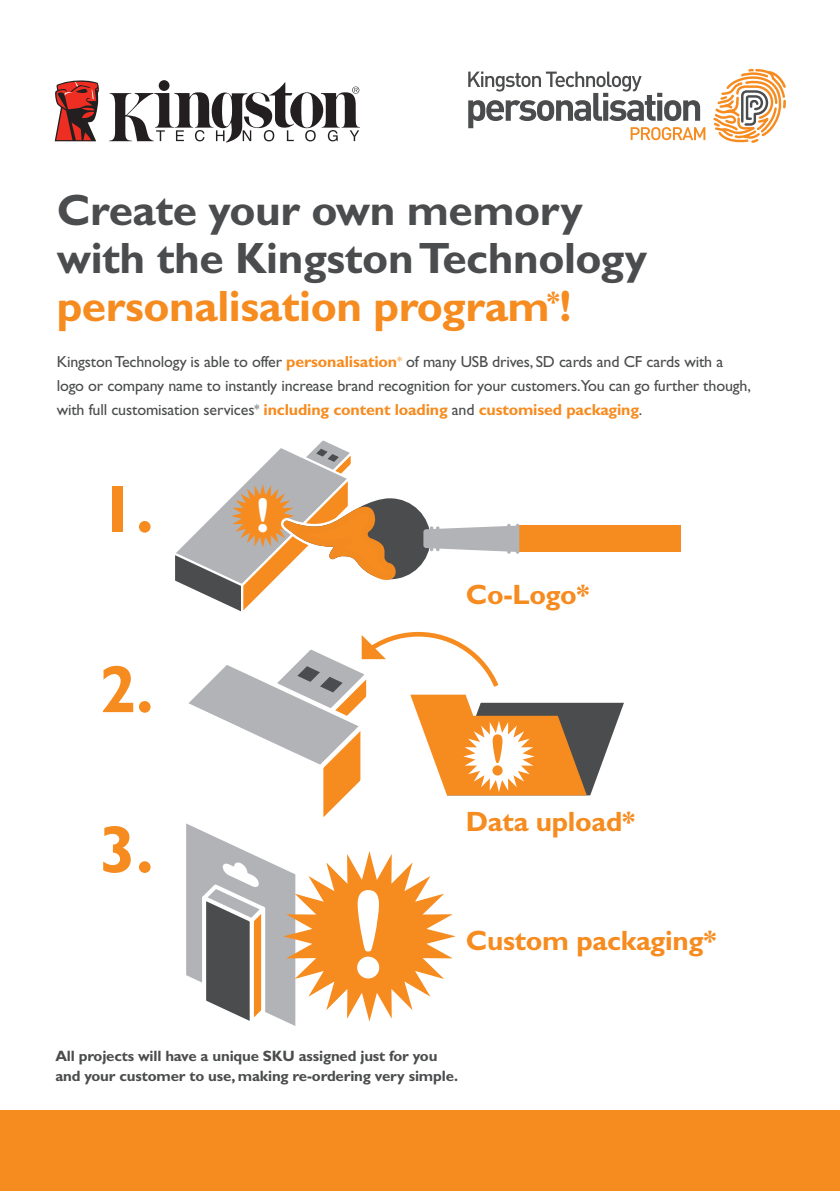
<style>
.page{position:relative;width:840px;height:1191px;background:#fff}
.page>*{position:absolute;margin:0;border:0;box-sizing:border-box;transform-origin:0 0}
.t1{font:700 126.4px "M Gill Sans";color:#fff}
.t2{font:700 67px "Gill Sans Std";color:#f68b1f}
.t3{font:700 58.8px "M Gill Sans";color:#f68b1f}
.t4{font:700 49.2px "Gill Sans MT Pro";color:#fff}
.t5{font:700 44px/48px "Gill Sans Std";letter-spacing:-.01em;color:#4b4c4d}
.t6{font:700 28px "Gill Sans Std";letter-spacing:-.01em;color:#f68b1f}
.t7{font:16px/24px "Gill Sans Std";letter-spacing:-.01em;color:#4b4c4d}
.t8{font:700 15px/20px "Gill Sans Std";letter-spacing:-.01em;color:#4b4c4d}
.s1{color:#f68b1f}
.s2{font-weight:700;color:#f68b1f}
.s3{font-size:12px;color:#f68b1f}
.s4{font-size:12px}
</style>
<div class="page">
<svg style="left:186px;top:631px;width:437px;height:395px"></svg>
<div style="left:0;top:1110px;width:839px;height:81px;background:#f68b1f"></div>
<svg style="left:175px;top:440px;width:345px;height:172px"></svg>
<div style="left:519px;top:525px;width:161px;height:27px;background:#f68b1f"></div>
<hr style="left:507px;top:524px;width:3px;height:30px;background:#b2b3b7;border-radius:2px">
<hr style="left:515px;top:524px;width:4px;height:30px;background:#b2b3b7;border-radius:2px">
<hr style="left:429px;top:526px;width:4px;height:25px;background:#b2b3b7;border-radius:2px">
<hr style="left:436px;top:526px;width:3px;height:25px;background:#b2b3b7;border-radius:2px">
<div style="left:159px;top:80px;width:10px;height:11px;background:#231f20;border-radius:50%"></div>
<svg style="left:109px;top:82px;width:251px;height:61px"></svg>
<svg style="left:55px;top:80px;width:44px;height:61px;background:#a54944"></svg>
<svg style="left:713px;top:69px;width:72px;height:74px"></svg>
<svg style="left:468px;top:72px;width:237px;height:68px"></svg>
<p class="t5" style="left:57px;top:186px;width:591px">Create your own memory with the Kingston Technology <span class="s1">personalisation program</span><sup>*</sup><span class="s1">!</span></p>
<p class="t7" style="left:57px;top:350px;width:695px">Kingston Technology is able to offer <span class="s2">personalisation</span><span class="s3">*</span> of many USB drives, SD cards and CF cards with a logo or company name to instantly increase brand recognition for your customers.You can go further though, with full customisation services<span class="s4">*</span> <span class="s2">including content loading</span> and <span class="s2">customised packaging</span>.</p>
<p class="t2" style="left:99px;top:470px;width:56px">1.</p>
<p class="t2" style="left:99px;top:650px;width:56px">2.</p>
<p class="t2" style="left:99px;top:810px;width:56px">3.</p>
<p class="t4" style="left:256px;top:485px;width:15px">!</p>
<p class="t1" style="left:350px;top:861px;width:36px">!</p>
<p class="t6" style="left:465px;top:578px;width:125px">Co-Logo*</p>
<p class="t3" style="left:489px;top:721px;width:17px">!</p>
<p class="t6" style="left:465px;top:805px;width:171px">Data upload*</p>
<p class="t6" style="left:465px;top:923px;width:252px">Custom packaging*</p>
<p class="t8" style="left:55px;top:1046px;width:404px">All projects will have a unique SKU assigned just for you and your customer to use, making re-ordering very simple.</p>
</div>
